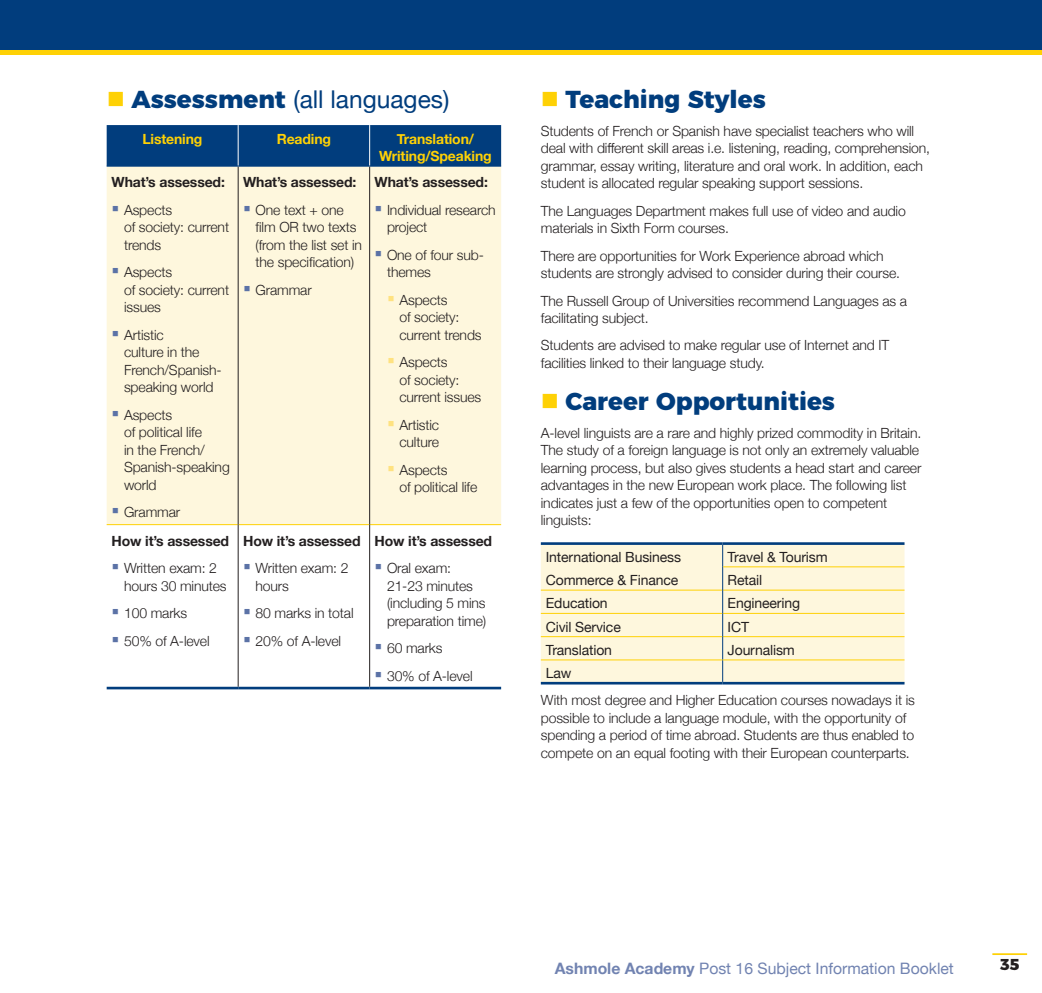
<style>
.page{position:relative;width:1042px;height:993px;background:#fff}
.page>*{position:absolute;margin:0;border:0;box-sizing:border-box;transform-origin:0 0}
.t1{font:800 24.5px "Montserrat";color:#013d7d}
.t2{font:24.5px "Helvetica Neue";color:#013d7d}
.t3{font:15.75px "Helvetica Neue";color:#7183b1}
.t4{font:800 15.75px "Montserrat";color:#231f20}
.t5{font:300 14px/17.5px "Helvetica Neue";letter-spacing:-.01em;color:#231f20}
.t6{font:14px "Helvetica Neue";letter-spacing:-.01em;color:#231f20}
.t7{font:700 14px "Helvetica Neue";letter-spacing:-.01em;color:#231f20}
.t8{font:700 14px/17.5px "Helvetica Neue";letter-spacing:-.01em;color:#fed105;text-align:center}
.s1{font-family:"Montserrat";font-weight:800}
.s2{font-weight:700}
</style>
<div class="page">
<div style="left:0;top:0;width:1042px;height:55px;background:#fed105"></div>
<div style="left:0;top:0;width:1042px;height:50px;background:#013d7d"></div>
<hr style="left:992px;top:952px;width:35px;height:2px;background:#fed105">
<div style="left:107px;top:125px;width:394px;height:41px;background:#013d7d"></div>
<div style="left:107px;top:167px;width:394px;height:357px;background:#fef7dd"></div>
<hr style="left:107px;top:524px;width:131px;height:1px;background:#fed105">
<hr style="left:239px;top:524px;width:130px;height:1px;background:#fed105">
<hr style="left:370px;top:524px;width:131px;height:1px;background:#fed105">
<hr style="left:238px;top:125px;width:1px;height:41px;background:#fff">
<hr style="left:369px;top:125px;width:1px;height:41px;background:#fff">
<hr style="left:238px;top:166px;width:1px;height:358px;background:#231f20">
<hr style="left:369px;top:166px;width:1px;height:358px;background:#231f20">
<hr style="left:238px;top:524px;width:1px;height:162px;background:#231f20">
<hr style="left:369px;top:524px;width:1px;height:162px;background:#231f20">
<hr style="left:107px;top:166px;width:131px;height:1px;background:#013d7d">
<hr style="left:238px;top:166px;width:132px;height:1px;background:#013d7d">
<hr style="left:370px;top:166px;width:131px;height:1px;background:#013d7d">
<hr style="left:107px;top:686px;width:131px;height:3px;background:#013d7d">
<hr style="left:238px;top:686px;width:132px;height:3px;background:#013d7d">
<hr style="left:370px;top:686px;width:131px;height:3px;background:#013d7d">
<div style="left:541px;top:544px;width:363px;height:137px;background:#fef7dd"></div>
<hr style="left:541px;top:589px;width:181px;height:1px;background:#fed105">
<hr style="left:723px;top:589px;width:181px;height:1px;background:#fed105">
<hr style="left:541px;top:613px;width:181px;height:1px;background:#fed105">
<hr style="left:723px;top:613px;width:181px;height:1px;background:#fed105">
<hr style="left:541px;top:636px;width:181px;height:1px;background:#fed105">
<hr style="left:723px;top:636px;width:181px;height:1px;background:#fed105">
<hr style="left:541px;top:542px;width:182px;height:2px;background:#013d7d">
<hr style="left:541px;top:659px;width:182px;height:1px;background:#fed105">
<hr style="left:723px;top:542px;width:181px;height:2px;background:#013d7d">
<hr style="left:541px;top:681px;width:182px;height:3px;background:#013d7d">
<hr style="left:723px;top:681px;width:181px;height:3px;background:#013d7d">
<svg style="left:722px;top:544px;width:1px;height:137px"></svg>
<hr style="left:723px;top:566px;width:181px;height:1px;background:#fed105">
<hr style="left:723px;top:659px;width:181px;height:1px;background:#fed105">
<svg style="left:113px;top:206px;width:5px;height:5px"></svg>
<svg style="left:113px;top:268px;width:5px;height:5px"></svg>
<svg style="left:113px;top:330px;width:5px;height:6px"></svg>
<svg style="left:113px;top:410px;width:5px;height:6px"></svg>
<svg style="left:113px;top:508px;width:5px;height:5px"></svg>
<svg style="left:245px;top:206px;width:5px;height:5px"></svg>
<svg style="left:245px;top:285px;width:5px;height:6px"></svg>
<svg style="left:376px;top:206px;width:5px;height:5px"></svg>
<svg style="left:376px;top:250px;width:5px;height:6px"></svg>
<svg style="left:388px;top:295px;width:5px;height:6px"></svg>
<svg style="left:388px;top:358px;width:5px;height:5px"></svg>
<svg style="left:388px;top:420px;width:5px;height:5px"></svg>
<svg style="left:388px;top:465px;width:5px;height:5px"></svg>
<h1 class="t2" style="left:131px;top:82px;width:319px"><span class="s1">Assessment</span> (all languages)</h1>
<p class="t8" style="left:142px;top:130px;width:62px">Listening</p>
<p class="t8" style="left:277px;top:130px;width:56px">Reading</p>
<p class="t8" style="left:379px;top:130px;width:114px">Translation/<br>Writing/Speaking</p>
<p class="t7" style="left:112px;top:171px;width:115px">What’s assessed:</p>
<p class="t5" style="left:124px;top:200px;width:107px">Aspects<br>of society: current trends</p>
<p class="t5" style="left:124px;top:262px;width:107px">Aspects<br>of society: current issues</p>
<p class="t5" style="left:124px;top:325px;width:99px">Artistic<br>culture in the<br>French/Spanish&shy;speaking world</p>
<p class="t5" style="left:124px;top:405px;width:107px">Aspects<br>of political life<br>in the French/<br>Spanish-speaking world</p>
<p class="t5" style="left:124px;top:502px;width:58px">Grammar</p>
<p class="t7" style="left:243px;top:171px;width:115px">What’s assessed:</p>
<p class="t5" style="left:255px;top:200px;width:108px">One text + one film OR two texts (from the list set in the specification)</p>
<p class="t5" style="left:255px;top:280px;width:58px">Grammar</p>
<p class="t7" style="left:375px;top:171px;width:115px">What’s assessed:</p>
<p class="t5" style="left:387px;top:200px;width:110px">Individual research project</p>
<p class="t5" style="left:387px;top:245px;width:98px">One of four sub&shy;themes</p>
<p class="t5" style="left:399px;top:290px;width:84px">Aspects<br>of society: current trends</p>
<p class="t5" style="left:399px;top:352px;width:83px">Aspects<br>of society: current issues</p>
<p class="t5" style="left:399px;top:414px;width:41px">Artistic culture</p>
<p class="t5" style="left:399px;top:459px;width:79px">Aspects<br>of political life</p>
<p class="t7" style="left:112px;top:529px;width:119px">How it’s assessed</p>
<p class="t5" style="left:124px;top:558px;width:104px">Written exam: 2 hours 30 minutes</p>
<p class="t5" style="left:124px;top:598px;width:87px;line-height:27.5px">100 marks<br>50% of A-level</p>
<p class="t7" style="left:243px;top:529px;width:119px">How it’s assessed</p>
<p class="t5" style="left:255px;top:558px;width:94px">Written exam: 2 hours</p>
<p class="t5" style="left:255px;top:598px;width:100px;line-height:27.5px">80 marks in total<br>20% of A-level</p>
<p class="t7" style="left:375px;top:529px;width:119px">How it’s assessed</p>
<p class="t5" style="left:387px;top:558px;width:101px">Oral exam:<br>21-23 minutes (including 5 mins preparation time)</p>
<p class="t5" style="left:387px;top:633px;width:87px;line-height:27.5px">60 marks<br>30% of A-level</p>
<h1 class="t1" style="left:565px;top:79px;width:202px">Teaching Styles</h1>
<p class="t5" style="left:541px;top:121px;width:391px">Students of French or Spanish have specialist teachers who will deal with different skill areas i.e. listening, reading, comprehension, grammar, essay writing, literature and oral work. In addition, each student is allocated regular speaking support sessions.</p>
<p class="t5" style="left:541px;top:201px;width:366px">The Languages Department makes full use of video and audio materials in Sixth Form courses.</p>
<p class="t5" style="left:541px;top:246px;width:361px">There are opportunities for Work Experience abroad which students are strongly advised to consider during their course.</p>
<p class="t5" style="left:541px;top:290px;width:368px">The Russell Group of Universities recommend Languages as a facilitating subject.</p>
<p class="t5" style="left:541px;top:335px;width:350px">Students are advised to make regular use of Internet and IT facilities linked to their language study.</p>
<h1 class="t1" style="left:565px;top:381px;width:271px">Career Opportunities</h1>
<p class="t5" style="left:541px;top:423px;width:382px">A-level linguists are a rare and highly prized commodity in Britain.<br>The study of a foreign language is not only an extremely valuable learning process, but also gives students a head start and career advantages in the new European work place. The following list indicates just a few of the opportunities open to competent linguists:</p>
<p class="t6" style="left:546px;top:546px;width:137px">International Business</p>
<p class="t6" style="left:727px;top:546px;width:102px">Travel &amp; Tourism</p>
<p class="t6" style="left:546px;top:570px;width:134px">Commerce &amp; Finance</p>
<p class="t6" style="left:727px;top:570px;width:36px">Retail</p>
<p class="t6" style="left:546px;top:593px;width:63px">Education</p>
<p class="t6" style="left:727px;top:593px;width:74px">Engineering</p>
<p class="t6" style="left:546px;top:616px;width:77px">Civil Service</p>
<p class="t6" style="left:727px;top:616px;width:23px">ICT</p>
<p class="t6" style="left:546px;top:639px;width:68px">Translation</p>
<p class="t6" style="left:727px;top:639px;width:69px">Journalism</p>
<p class="t6" style="left:546px;top:663px;width:27px">Law</p>
<p class="t5" style="left:541px;top:690px;width:376px">With most degree and Higher Education courses nowadays it is possible to include a language module, with the opportunity of spending a period of time abroad. Students are thus enabled to compete on an equal footing with their European counterparts.</p>
<p class="t3" style="left:555px;top:956px;width:400px"><span class="s2">Ashmole Academy</span> Post 16 Subject Information Booklet</p>
<p class="t4" style="left:1000px;top:950px;width:21px">35</p>
</div>
